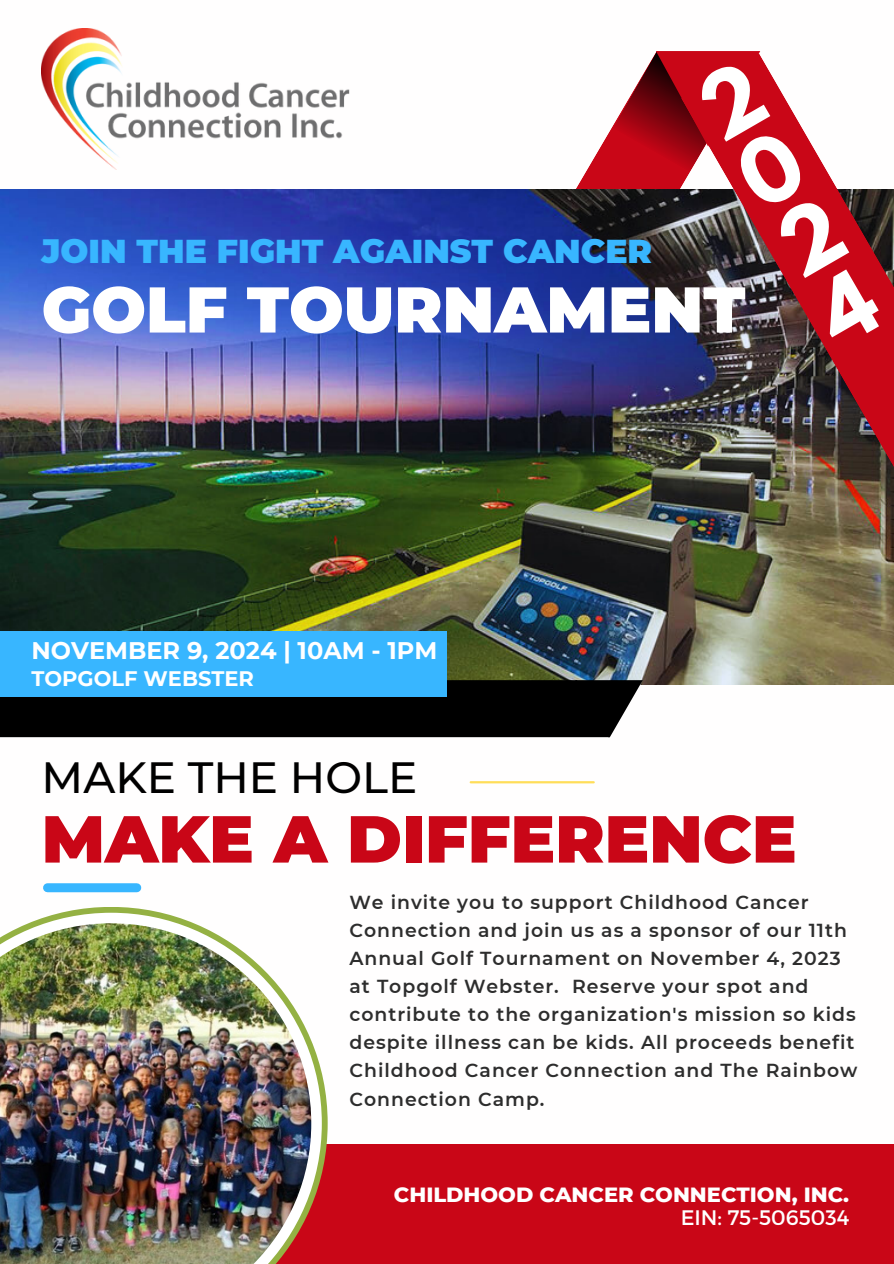
<style>
.page{position:relative;width:894px;height:1264px;background:#fff}
.page>*{position:absolute;margin:0;border:0;box-sizing:border-box;transform-origin:0 0}
.t1{font:700 79.5px/78.8px "League Spartan";color:#fff;text-align:justify}
.t2{font:900 66.3px "Montserrat";color:#c90617}
.t3{font:900 64.5px "Montserrat";color:#fff}
.t4{font:500 43.65px "Montserrat";color:#000}
.t5{font:900 33px "Montserrat";color:#38b6ff}
.t6{font:700 24px "Montserrat";color:#fff}
.t7{font:800 21px/23.7px "Montserrat";color:#fff;text-align:right}
.t8{font:700 21px "Montserrat";color:#fff}
.t9{font:600 18.75px/28.2px "Montserrat";letter-spacing:.05em;color:#2d2d2d}
.s1{font-weight:400}
</style>
<div class="page">
<svg style="left:349px;top:90px;width:332px;height:595px"></svg>
<img style="left:0;top:189px;width:681px;height:495px">
<img style="left:681px;top:55px;width:212px;height:630px">
<div style="left:0;top:680px;width:642px;height:57px;background:#000"></div>
<svg style="left:612px;top:51px;width:148px;height:121px;background:#b92532"></svg>
<hr style="left:470px;top:781px;width:123px;height:2px;background:#ffde59">
<div style="left:47px;top:883px;width:90px;height:9px;background:#38b6ff"></div>
<div style="left:0;top:1144px;width:893px;height:119px;background:#c90617"></div>
<img style="left:42px;top:28px;width:307px;height:141px">
<div style="left:0;top:631px;width:447px;height:66px;background:#38b6ff"></div>
<svg style="left:64px;top:907px;width:263px;height:266px"></svg>
<svg style="left:29px;top:912px;width:293px;height:295px"></svg>
<img style="left:0;top:923px;width:311px;height:340px">
<h3 class="t1" style="left:691px;top:91px;width:62px;rotate:-30deg">2<br>0<br>2<br>4</h3>
<h2 class="t5" style="left:42px;top:231px;width:612px">JOIN THE FIGHT AGAINST CANCER</h2>
<p class="t3" style="left:42px;top:270px;width:705px">GOLF TOURNAMENT</p>
<h5 class="t6" style="left:31px;top:636px;width:407px">NOVEMBER 9, 2024 | 10AM - 1PM</h5>
<h5 class="t8" style="left:31px;top:666px;width:224px">TOPGOLF WEBSTER</h5>
<h1 class="t4" style="left:42px;top:750px;width:377px">MAKE THE HOLE</h1>
<h4 class="t2" style="left:42px;top:798px;width:756px">MAKE A DIFFERENCE</h4>
<h2 class="t9" style="left:349px;top:887px;width:509px">We invite you to support Childhood Cancer Connection and join us as a sponsor of our 11th Annual Golf Tournament on November 4, 2023 at Topgolf Webster. Reserve your spot and contribute to the organization's mission so kids despite illness can be kids. All proceeds benefit Childhood Cancer Connection and The Rainbow Connection Camp.</h2>
<p class="t7" style="left:394px;top:1182px;width:456px">CHILDHOOD CANCER CONNECTION, INC.<br><span class="s1">EIN: 75-5065034</span></p>
</div>
